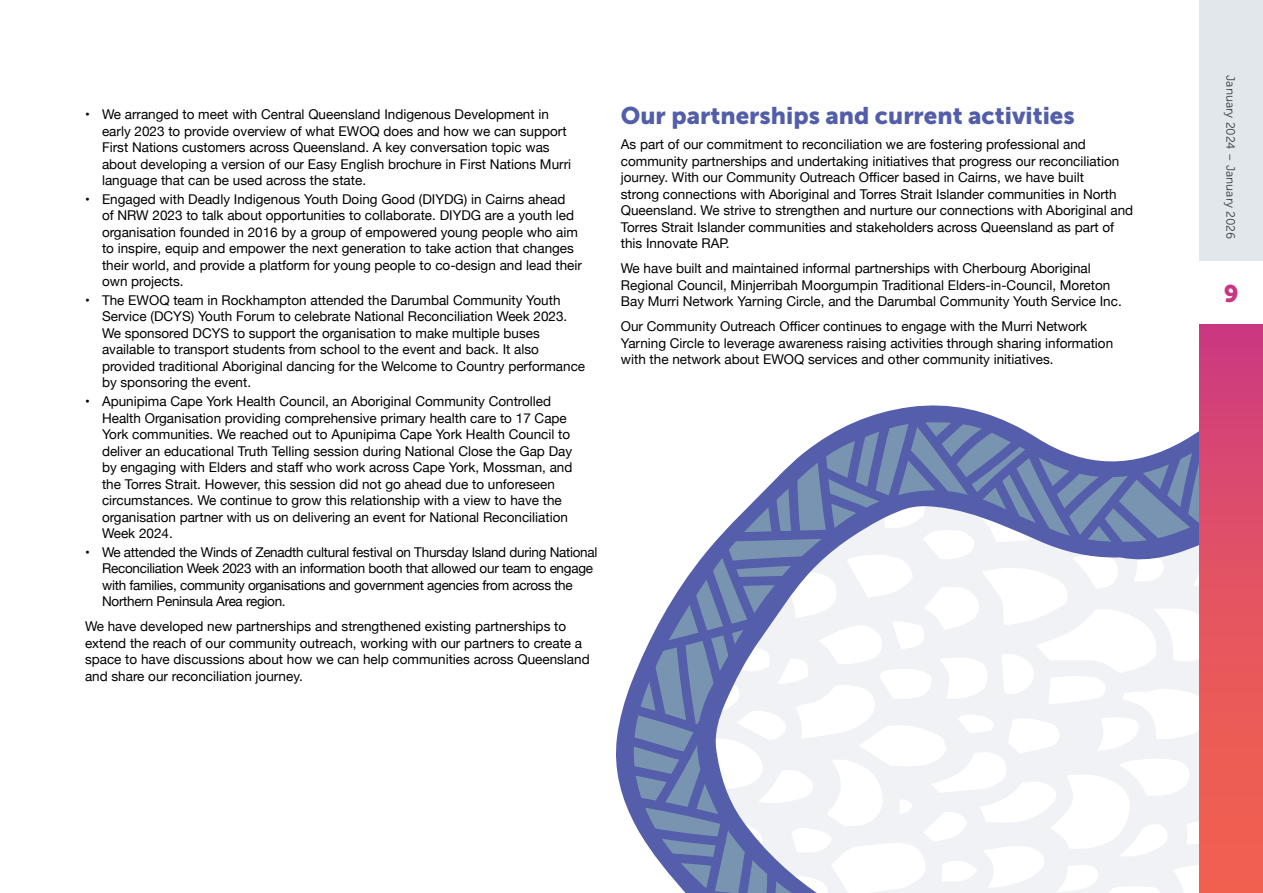
<style>
.page{position:relative;width:1263px;height:893px;background:#fff}
.page>*{position:absolute;margin:0;border:0;box-sizing:border-box;transform-origin:0 0}
.Head3_-_blue_bold_16pt{font:24px "Museo Sans 900";color:#535eaa}
.t1{font:24px "Museo Sans 900";color:#c93583}
.Body{font:13.5px/16.5px "Helvetica Neue";color:#000}
.Body-2{font:13.5px/16.5px "Helvetica Neue";letter-spacing:-.02em;color:#000}
.t2{font:12px "Museo Sans 300";color:#333c42}
</style>
<div class="page">
<svg style="left:619px;top:406px;width:580px;height:487px"></svg>
<div style="left:1199px;top:0;width:64px;height:260px;background:#e1e7ea"></div>
<div style="left:1199px;top:324px;width:64px;height:569px;background:linear-gradient(to bottom,#cf3d7e,#f66649)"></div>
<p class="Body" style="left:102px;top:107px;width:471px;text-indent:-17px">• We arranged to meet with Central Queensland Indigenous Development in early 2023 to provide overview of what EWOQ does and how we can support First Nations customers across Queensland. A key conversation topic was about developing a version of our Easy English brochure in First Nations Murri language that can be used across the state.</p>
<p class="Body" style="left:102px;top:192px;width:481px;text-indent:-17px">• Engaged with Deadly Indigenous Youth Doing Good (DIYDG) in Cairns ahead<br>of NRW 2023 to talk about opportunities to collaborate. DIYDG are a youth led organisation founded in 2016 by a group of empowered young people who aim to inspire, equip and empower the next generation to take action that changes their world, and provide a platform for young people to co-design and lead their own projects.</p>
<p class="Body" style="left:102px;top:293px;width:485px;text-indent:-17px">• The EWOQ team in Rockhampton attended the Darumbal Community Youth Service (DCYS) Youth Forum to celebrate National Reconciliation Week 2023.<br>We sponsored DCYS to support the organisation to make multiple buses available to transport students from school to the event and back. It also provided traditional Aboriginal dancing for the Welcome to Country performance by sponsoring the event.</p>
<p class="Body" style="left:102px;top:394px;width:472px;text-indent:-17px">• Apunipima Cape York Health Council, an Aboriginal Community Controlled Health Organisation providing comprehensive primary health care to 17 Cape York communities. We reached out to Apunipima Cape York Health Council to deliver an educational Truth Telling session during National Close the Gap Day by engaging with Elders and staff who work across Cape York, Mossman, and the Torres Strait. However, this session did not go ahead due to unforeseen circumstances. We continue to grow this relationship with a view to have the organisation partner with us on delivering an event for National Reconciliation Week 2024.</p>
<p class="Body-2" style="left:102px;top:544px;width:497px;text-indent:-17px">• We attended the Winds of Zenadth cultural festival on Thursday Island during National Reconciliation Week 2023 with an information booth that allowed our team to engage with families, community organisations and government agencies from across the Northern Peninsula Area region.</p>
<p class="Body" style="left:85px;top:619px;width:506px">We have developed new partnerships and strengthened existing partnerships to extend the reach of our community outreach, working with our partners to create a space to have discussions about how we can help communities across Queensland and share our reconciliation journey.</p>
<h3 class="Head3_-_blue_bold_16pt" style="left:621px;top:102px;width:455px">Our partnerships and current activities</h3>
<p class="Body" style="left:621px;top:137px;width:514px">As part of our commitment to reconciliation we are fostering professional and community partnerships and undertaking initiatives that progress our reconciliation journey. With our Community Outreach Officer based in Cairns, we have built<br>strong connections with Aboriginal and Torres Strait Islander communities in North Queensland. We strive to strengthen and nurture our connections with Aboriginal and Torres Strait Islander communities and stakeholders across Queensland as part of this Innovate RAP.</p>
<p class="Body" style="left:621px;top:261px;width:502px">We have built and maintained informal partnerships with Cherbourg Aboriginal<br>Regional Council, Minjerribah Moorgumpin Traditional Elders-in-Council, Moreton<br>Bay Murri Network Yarning Circle, and the Darumbal Community Youth Service Inc.</p>
<p class="Body" style="left:621px;top:319px;width:494px">Our Community Outreach Officer continues to engage with the Murri Network<br>Yarning Circle to leverage awareness raising activities through sharing information with the network about EWOQ services and other community initiatives.</p>
<p class="t2" style="left:1237px;top:75px;width:165px;rotate:90deg">January 2024 – January 2026</p>
<h1 class="t1" style="left:1224px;top:280px;width:16px">9</h1>
</div>
